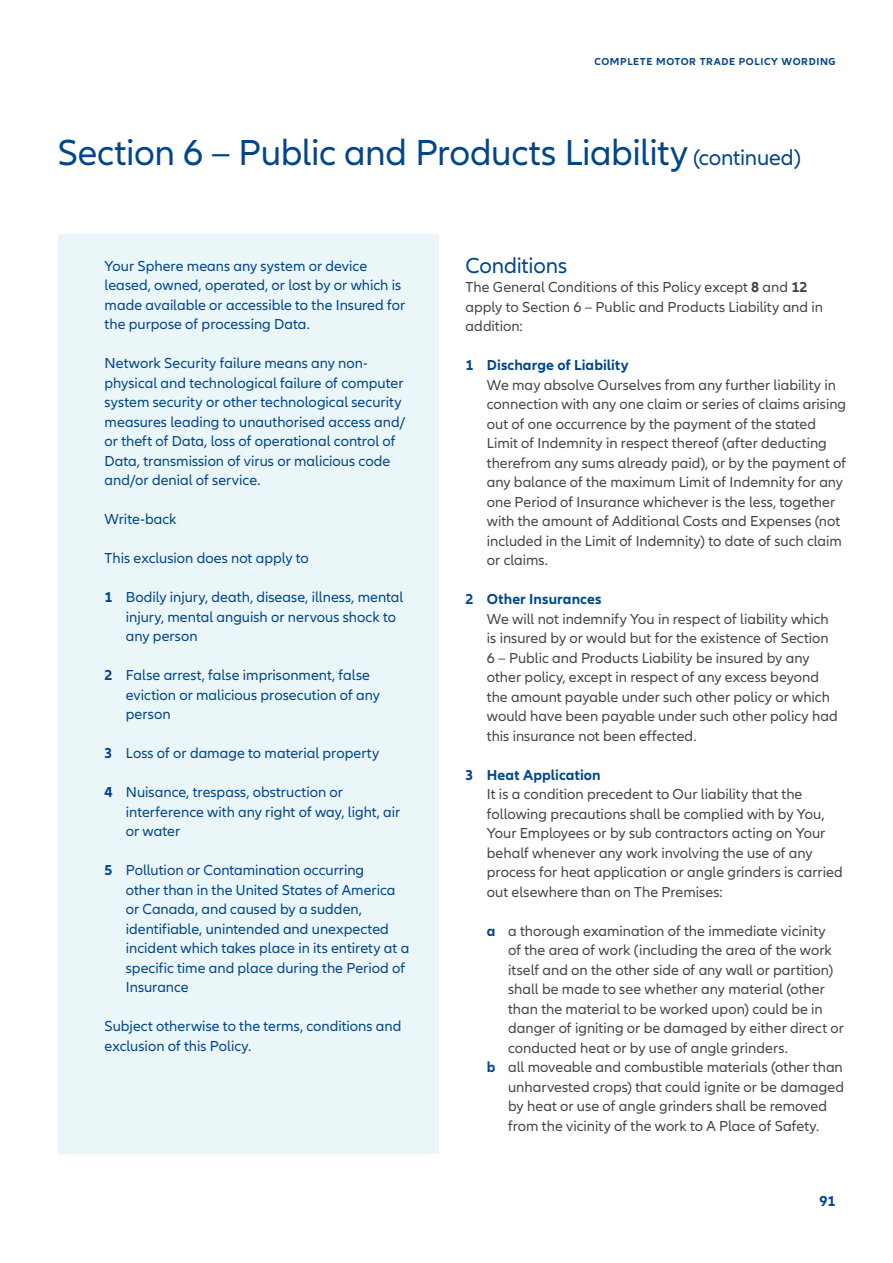
<style>
.page{position:relative;width:893px;height:1263px;background:#fff}
.page>*{position:absolute;margin:0;border:0;box-sizing:border-box;transform-origin:0 0}
.t1{font:37.5px "Allianz Neo";letter-spacing:-.01em;color:#01468c}
.Subheadline___CTA_15{font:22.5px "Allianz Neo";letter-spacing:-.01em;color:#01468c}
.Copy_10_13pt{font:15px/19.5px "Allianz Neo";color:#454647}
.Copy_10_13pt-2{font:15px/19.5px "Allianz Neo";color:#01468c}
.Copy_10_13pt-3{font:700 15px "Allianz Neo";letter-spacing:.005em;color:#01468c}
.t2{font:700 10.5px "Allianz Neo";letter-spacing:.06em;color:#01468c}
.s1{font-size:22.5px}
.s2{font-weight:700}
.s3{font-weight:700;color:#01468c}
</style>
<div class="page">
<div style="left:58px;top:234px;width:380px;height:919px;background:#eaf6f8"></div>
<p class="t2" style="left:594px;top:56px;width:243px">COMPLETE MOTOR TRADE POLICY WORDING</p>
<p class="t1" style="left:57px;top:132px;width:745px">Section 6 – Public and Products Liability <span class="s1">(continued)</span></p>
<p class="Copy_10_13pt-2" style="left:105px;top:256px;width:302px">Your Sphere means any system or device leased, owned, operated, or lost by or which is made available or accessible to the Insured for the purpose of processing Data.</p>
<p class="Copy_10_13pt-2" style="left:105px;top:354px;width:302px">Network Security failure means any non&shy;physical and technological failure of computer system security or other technological security measures leading to unauthorised access and/ or theft of Data, loss of operational control of Data, transmission of virus or malicious code and/or denial of service.</p>
<p class="Copy_10_13pt-2" style="left:105px;top:510px;width:74px">Write-back</p>
<p class="Copy_10_13pt-2" style="left:105px;top:549px;width:206px">This exclusion does not apply to</p>
<p class="Copy_10_13pt-2" style="left:126px;top:588px;width:279px;text-indent:-21px"><span class="s2">1</span> Bodily injury, death, disease, illness, mental injury, mental anguish or nervous shock to any person</p>
<p class="Copy_10_13pt-2" style="left:126px;top:666px;width:256px;text-indent:-21px"><span class="s2">2</span> False arrest, false imprisonment, false eviction or malicious prosecution of any person</p>
<p class="Copy_10_13pt-2" style="left:105px;top:744px;width:276px"><span class="s2">3</span> Loss of or damage to material property</p>
<p class="Copy_10_13pt-2" style="left:126px;top:783px;width:276px;text-indent:-21px"><span class="s2">4</span> Nuisance, trespass, obstruction or interference with any right of way, light, air or water</p>
<p class="Copy_10_13pt-2" style="left:126px;top:861px;width:285px;text-indent:-21px"><span class="s2">5</span> Pollution or Contamination occurring<br>other than in the United States of America or Canada, and caused by a sudden, identifiable, unintended and unexpected incident which takes place in its entirety at a specific time and place during the Period of Insurance</p>
<p class="Copy_10_13pt-2" style="left:105px;top:1017px;width:298px">Subject otherwise to the terms, conditions and exclusion of this Policy.</p>
<p class="Subheadline___CTA_15" style="left:466px;top:253px;width:103px">Conditions</p>
<p class="Copy_10_13pt" style="left:466px;top:278px;width:359px">The General Conditions of this Policy except <span class="s2">8</span> and <span class="s2">12 </span>apply to Section 6 – Public and Products Liability and in addition:</p>
<p class="Copy_10_13pt-3" style="left:466px;top:357px;width:164px">1 Discharge of Liability</p>
<p class="Copy_10_13pt" style="left:487px;top:375px;width:361px">We may absolve Ourselves from any further liability in connection with any one claim or series of claims arising out of one occurrence by the payment of the stated Limit of Indemnity in respect thereof (after deducting therefrom any sums already paid), or by the payment of any balance of the maximum Limit of Indemnity for any one Period of Insurance whichever is the less, together with the amount of Additional Costs and Expenses (not included in the Limit of Indemnity) to date of such claim or claims.</p>
<p class="Copy_10_13pt-3" style="left:466px;top:591px;width:137px">2 Other Insurances</p>
<p class="Copy_10_13pt" style="left:487px;top:609px;width:352px">We will not indemnify You in respect of liability which is insured by or would but for the existence of Section 6 – Public and Products Liability be insured by any other policy, except in respect of any excess beyond the amount payable under such other policy or which would have been payable under such other policy had this insurance not been effected.</p>
<p class="Copy_10_13pt-3" style="left:466px;top:766px;width:137px">3 Heat Application</p>
<p class="Copy_10_13pt" style="left:487px;top:785px;width:357px">It is a condition precedent to Our liability that the following precautions shall be complied with by You, Your Employees or by sub contractors acting on Your behalf whenever any work involving the use of any process for heat application or angle grinders is carried out elsewhere than on The Premises:</p>
<p class="Copy_10_13pt" style="left:508px;top:921px;width:337px;text-indent:-21px"><span class="s3">a</span> a thorough examination of the immediate vicinity<br>of the area of work (including the area of the work itself and on the other side of any wall or partition) shall be made to see whether any material (other than the material to be worked upon) could be in danger of igniting or be damaged by either direct or conducted heat or by use of angle grinders.</p>
<p class="Copy_10_13pt" style="left:508px;top:1058px;width:337px;text-indent:-21px"><span class="s3">b</span> all moveable and combustible materials (other than unharvested crops) that could ignite or be damaged by heat or use of angle grinders shall be removed from the vicinity of the work to A Place of Safety.</p>
<p class="Copy_10_13pt-3" style="left:819px;top:1192px;width:18px">91</p>
</div>
